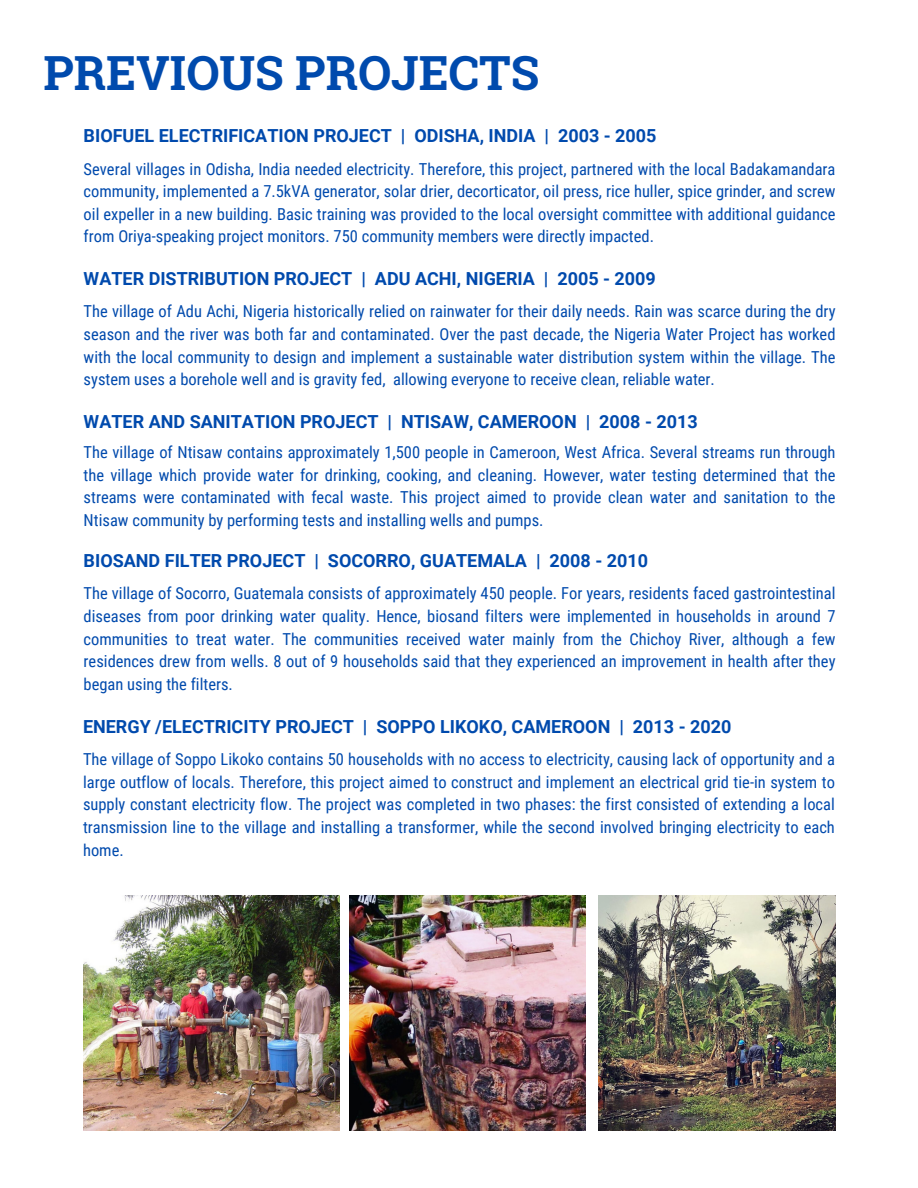
<style>
.page{position:relative;width:918px;height:1188px;background:#fff}
.page>*{position:absolute;margin:0;border:0;box-sizing:border-box;transform-origin:0 0}
.t1{font:700 47.1px "Roboto Slab";color:#004aad}
.t2{font:700 18px "Roboto";color:#004aad}
.t3{font:16.5px/22.6px "Roboto Condensed";color:#004aad;text-align:justify}
</style>
<div class="page">
<img style="left:349px;top:895px;width:237px;height:235px">
<img style="left:84px;top:895px;width:255px;height:235px">
<img style="left:598px;top:895px;width:238px;height:235px">
<p class="t1" style="left:43px;top:40px;width:498px">PREVIOUS PROJECTS</p>
<p class="t2" style="left:84px;top:126px;width:574px">BIOFUEL ELECTRIFICATION PROJECT | ODISHA, INDIA | 2003 - 2005</p>
<p class="t3" style="left:84px;top:158px;width:753px">Several villages in Odisha, India needed electricity. Therefore, this project, partnered with the local Badakamandara community, implemented a 7.5kVA generator, solar drier, decorticator, oil press, rice huller, spice grinder, and screw oil expeller in a new building. Basic training was provided to the local oversight committee with additional guidance from Oriya-speaking project monitors. 750 community members were directly impacted.</p>
<p class="t2" style="left:84px;top:269px;width:574px">WATER DISTRIBUTION PROJECT | ADU ACHI, NIGERIA | 2005 - 2009</p>
<p class="t3" style="left:84px;top:300px;width:753px">The village of Adu Achi, Nigeria historically relied on rainwater for their daily needs. Rain was scarce during the dry season and the river was both far and contaminated. Over the past decade, the Nigeria Water Project has worked with the local community to design and implement a sustainable water distribution system within the village. The system uses a borehole well and is gravity fed, allowing everyone to receive clean, reliable water.</p>
<p class="t2" style="left:84px;top:412px;width:616px">WATER AND SANITATION PROJECT | NTISAW, CAMEROON | 2008 - 2013</p>
<p class="t3" style="left:84px;top:441px;width:753px">The village of Ntisaw contains approximately 1,500 people in Cameroon, West Africa. Several streams run through the village which provide water for drinking, cooking, and cleaning. However, water testing determined that the streams were contaminated with fecal waste. This project aimed to provide clean water and sanitation to the Ntisaw community by performing tests and installing wells and pumps.</p>
<p class="t2" style="left:84px;top:551px;width:566px">BIOSAND FILTER PROJECT | SOCORRO, GUATEMALA | 2008 - 2010</p>
<p class="t3" style="left:84px;top:583px;width:753px">The village of Socorro, Guatemala consists of approximately 450 people. For years, residents faced gastrointestinal diseases from poor drinking water quality. Hence, biosand filters were implemented in households in around 7 communities to treat water. The communities received water mainly from the Chichoy River, although a few residences drew from wells. 8 out of 9 households said that they experienced an improvement in health after they began using the filters.</p>
<p class="t2" style="left:83px;top:717px;width:650px">ENERGY /ELECTRICITY PROJECT | SOPPO LIKOKO, CAMEROON | 2013 - 2020</p>
<p class="t3" style="left:83px;top:748px;width:753px">The village of Soppo Likoko contains 50 households with no access to electricity, causing lack of opportunity and a large outflow of locals. Therefore, this project aimed to construct and implement an electrical grid tie-in system to supply constant electricity flow. The project was completed in two phases: the first consisted of extending a local transmission line to the village and installing a transformer, while the second involved bringing electricity to each home.</p>
</div>
